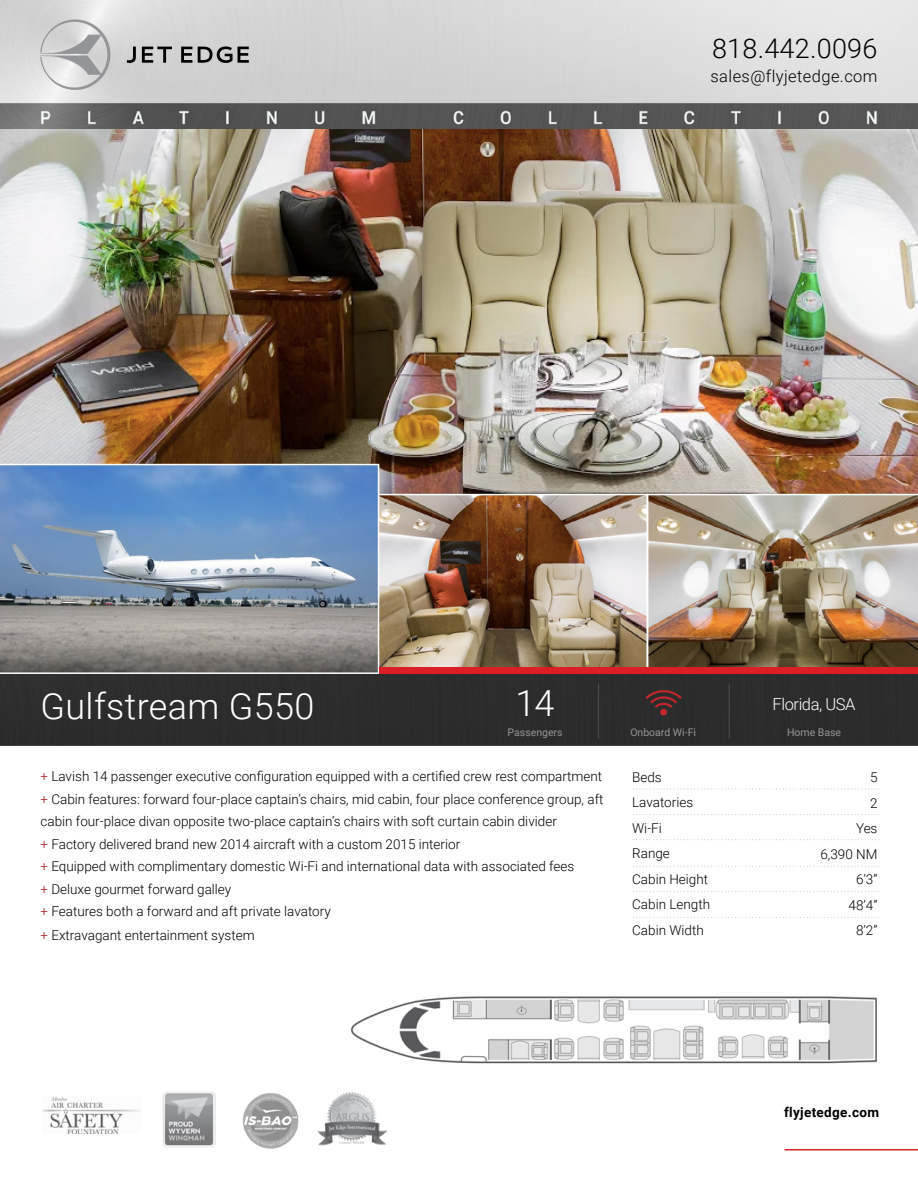
<style>
.page{position:relative;width:918px;height:1188px;background:#fff}
.page>*{position:absolute;margin:0;border:0;box-sizing:border-box;transform-origin:0 0}
.t1{font:300 36px "Roboto";letter-spacing:.01em;color:#fff}
.t2{font:300 27px "Roboto";letter-spacing:.01em;color:#000}
.t3{font:300 16.5px "Roboto";letter-spacing:.025em;color:#000}
.t4{font:300 16.5px "Roboto";letter-spacing:-.025em;color:#fff}
.t5{font:300 13.5px/25.5px "Roboto";color:#000}
.t6{font:700 13.5px "Roboto";letter-spacing:.025em;color:#000}
.t7{font:10.5px "Roboto";color:#939598}
.s1{color:#a71c24}
</style>
<div class="page">
<img style="left:351px;top:996px;width:526px;height:68px">
<img style="left:0;top:0;width:918px;height:494px">
<img style="left:379px;top:497px;width:266px;height:171px">
<img style="left:647px;top:495px;width:271px;height:173px">
<svg style="left:0;top:464px;width:379px;height:208px;background:#7e94ae"></svg>
<svg style="left:633px;top:789px;width:246px;height:1px"></svg>
<svg style="left:633px;top:814px;width:246px;height:1px"></svg>
<svg style="left:633px;top:839px;width:246px;height:1px"></svg>
<svg style="left:633px;top:866px;width:246px;height:1px"></svg>
<svg style="left:633px;top:891px;width:246px;height:1px"></svg>
<svg style="left:633px;top:917px;width:246px;height:1px"></svg>
<div style="left:0;top:672px;width:918px;height:74px;background:#2c2c2c"></div>
<svg style="left:645px;top:688px;width:37px;height:28px"></svg>
<hr style="left:598px;top:683px;width:1px;height:55px;background:#808285">
<hr style="left:729px;top:683px;width:1px;height:55px;background:#808285">
<div style="left:379px;top:668px;width:539px;height:6px;background:#dc1f26"></div>
<svg style="left:40px;top:19px;width:70px;height:71px;background:#cbcccc"></svg>
<svg style="left:127px;top:47px;width:9px;height:16px"></svg>
<svg style="left:142px;top:47px;width:30px;height:16px"></svg>
<svg style="left:181px;top:47px;width:11px;height:16px"></svg>
<svg style="left:198px;top:46px;width:51px;height:17px"></svg>
<img style="left:163px;top:1091px;width:52px;height:56px">
<img style="left:242px;top:1093px;width:57px;height:56px">
<img style="left:317px;top:1092px;width:70px;height:53px">
<img style="left:43px;top:1096px;width:98px;height:38px">
<hr style="left:785px;top:1149px;width:133px;height:1px;background:#d2232a">
<h2 class="t2" style="left:712px;top:30px;width:167px">818.442.0096</h2>
<p class="t3" style="left:711px;top:65px;width:168px">sales@flyjetedge.com</p>
<h1 class="t1" style="left:40px;top:681px;width:275px">Gulfstream G550</h1>
<h1 class="t1" style="left:516px;top:678px;width:40px">14</h1>
<p class="t4" style="left:773px;top:693px;width:85px">Florida, USA</p>
<p class="t7" style="left:508px;top:725px;width:56px">Passengers</p>
<p class="t7" style="left:630px;top:725px;width:67px">Onboard Wi-Fi</p>
<p class="t7" style="left:787px;top:725px;width:56px">Home Base</p>
<p class="t5" style="left:40px;top:765px;width:565px;line-height:22.5px"><span class="s1">+</span> Lavish 14 passenger executive configuration equipped with a certified crew rest compartment <span class="s1">+</span> Cabin features: forward four-place captain’s chairs, mid cabin, four place conference group, aft cabin four-place divan opposite two-place captain’s chairs with soft curtain cabin divider<br><span class="s1">+</span> Factory delivered brand new 2014 aircraft with a custom 2015 interior<br><span class="s1">+</span> Equipped with complimentary domestic Wi-Fi and international data with associated fees<br><span class="s1">+</span> Deluxe gourmet forward galley<br><span class="s1">+</span> Features both a forward and aft private lavatory</p>
<p class="t5" style="left:40px;top:922px;width:216px"><span class="s1">+</span> Extravagant entertainment system</p>
<p class="t5" style="left:632px;top:763px;width:79px">Beds<br>Lavatories<br>Wi-Fi<br>Range<br>Cabin Height<br>Cabin Length<br>Cabin Width</p>
<p class="t5" style="left:820px;top:764px;width:59px;text-align:right">5<br>2<br>Yes<br>6,390 NM<br>6’3”<br>48’4”<br>8’2”</p>
<p class="t6" style="left:784px;top:1103px;width:97px">flyjetedge.com</p>
</div>
